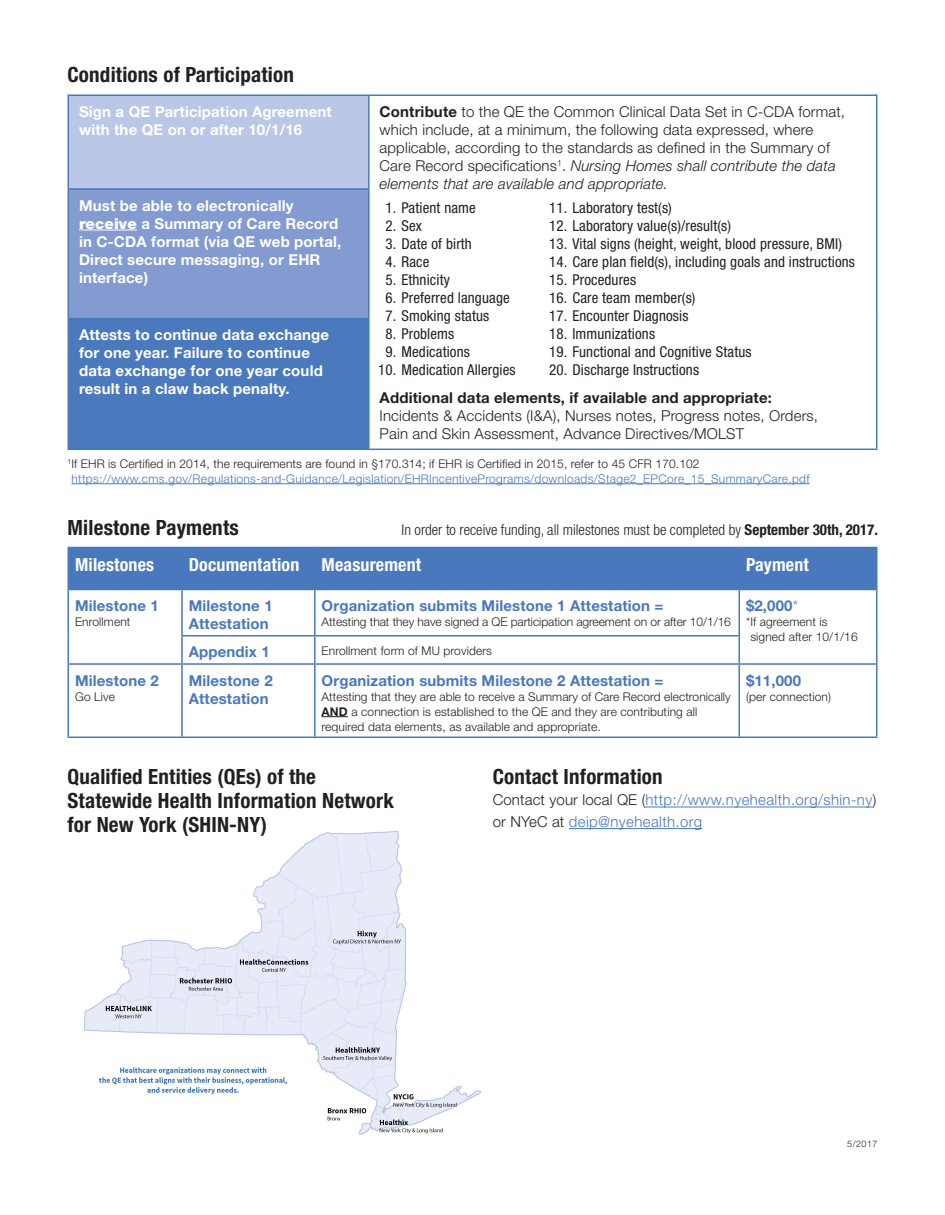
<style>
.page{position:relative;width:945px;height:1215px;background:#fff}
.page>*{position:absolute;margin:0;border:0;box-sizing:border-box;transform-origin:0 0}
.t1{font:700 condensed 21px/24px "Helvetica Neue LT Std";letter-spacing:.01em;color:#231f20}
.t2{font:700 condensed 18px "Helvetica Neue LT Std";letter-spacing:.01em;color:#fff}
.t3{font:condensed 15px "Helvetica Neue LT Std";letter-spacing:.01em;color:#231f20}
.t4{font:300 15px/18px "Helvetica Neue LT Std";letter-spacing:.01em;color:#231f20}
.t5{font:700 15px/18px "Helvetica Neue LT Std";letter-spacing:.01em;color:#fff}
.t6{font:700 15px/18px "Helvetica Neue LT Std";letter-spacing:.01em;color:#4978bc}
.t7{font:300 15px/21.6px "Helvetica Neue LT Std";letter-spacing:.025em;color:#4978bc}
.t8{font:300 condensed 15px "Helvetica Neue LT Std";color:#231f20}
.t9{font:700 15px "Helvetica Neue LT Std";letter-spacing:.01em;color:#231f20}
.t10{font:300 12px/15px "Helvetica Neue LT Std";letter-spacing:.01em;color:#231f20}
.t11{font:300 12px/15px "Helvetica Neue LT Std";letter-spacing:.025em;color:#4978bc}
.t12{font:300 9px "Helvetica Neue LT Std";color:#231f20}
.s1{font-weight:700}
.s2{font-style:italic}
.s3{font-weight:900}
.s4{color:#231f20}
.s5{font-weight:300}
</style>
<div class="page">
<img style="left:83px;top:831px;width:398px;height:304px">
<div style="left:69px;top:548px;width:807px;height:41px;background:#4978bc"></div>
<hr style="left:68px;top:547px;width:114px;height:1px;background:#4978bc">
<hr style="left:68px;top:548px;width:1px;height:41px;background:#4978bc">
<hr style="left:182px;top:547px;width:133px;height:1px;background:#4978bc">
<hr style="left:181px;top:548px;width:2px;height:41px;background:#4978bc">
<hr style="left:315px;top:547px;width:424px;height:1px;background:#4978bc">
<hr style="left:314px;top:548px;width:2px;height:41px;background:#4978bc">
<hr style="left:739px;top:547px;width:139px;height:1px;background:#4978bc">
<hr style="left:739px;top:548px;width:1px;height:41px;background:#4978bc">
<hr style="left:876px;top:548px;width:2px;height:41px;background:#4978bc">
<hr style="left:68px;top:589px;width:114px;height:1px;background:#4978bc">
<hr style="left:68px;top:590px;width:1px;height:46px;background:#4978bc">
<hr style="left:182px;top:589px;width:133px;height:1px;background:#4978bc">
<hr style="left:181px;top:590px;width:2px;height:45px;background:#4978bc">
<hr style="left:315px;top:589px;width:424px;height:1px;background:#4978bc">
<hr style="left:314px;top:590px;width:2px;height:45px;background:#4978bc">
<hr style="left:739px;top:589px;width:139px;height:1px;background:#4978bc">
<hr style="left:739px;top:590px;width:1px;height:45px;background:#4978bc">
<hr style="left:876px;top:590px;width:2px;height:46px;background:#4978bc">
<svg style="left:68px;top:636px;width:1px;height:27px"></svg>
<hr style="left:181px;top:635px;width:134px;height:2px;background:#4978bc">
<hr style="left:181px;top:637px;width:2px;height:26px;background:#4978bc">
<hr style="left:315px;top:635px;width:425px;height:2px;background:#4978bc">
<hr style="left:314px;top:637px;width:2px;height:26px;background:#4978bc">
<svg style="left:739px;top:637px;width:1px;height:26px"></svg>
<hr style="left:876px;top:636px;width:2px;height:27px;background:#4978bc">
<hr style="left:68px;top:663px;width:114px;height:2px;background:#4978bc">
<hr style="left:68px;top:665px;width:1px;height:72px;background:#4978bc">
<hr style="left:182px;top:663px;width:133px;height:2px;background:#4978bc">
<hr style="left:181px;top:665px;width:2px;height:72px;background:#4978bc">
<hr style="left:315px;top:663px;width:424px;height:2px;background:#4978bc">
<hr style="left:314px;top:665px;width:2px;height:72px;background:#4978bc">
<hr style="left:739px;top:663px;width:139px;height:2px;background:#4978bc">
<hr style="left:739px;top:665px;width:1px;height:72px;background:#4978bc">
<hr style="left:876px;top:665px;width:2px;height:72px;background:#4978bc">
<hr style="left:68px;top:737px;width:810px;height:1px;background:#4978bc">
<svg style="left:322px;top:716px;width:26px;height:1px"></svg>
<hr style="left:645px;top:807px;width:228px;height:1px;background:#4978bc">
<hr style="left:569px;top:828px;width:133px;height:1px;background:#4978bc">
<div style="left:68px;top:95px;width:301px;height:94px;background:#bbc7e6"></div>
<div style="left:68px;top:189px;width:301px;height:130px;background:#839bd0"></div>
<div style="left:68px;top:319px;width:301px;height:130px;background:#4b79bd"></div>
<hr style="left:68px;top:94px;width:301px;height:2px;background:#4978bc">
<hr style="left:68px;top:96px;width:1px;height:92px;background:#4978bc">
<hr style="left:369px;top:94px;width:509px;height:2px;background:#4978bc">
<hr style="left:368px;top:96px;width:2px;height:92px;background:#4978bc">
<hr style="left:876px;top:96px;width:2px;height:93px;background:#4978bc">
<hr style="left:68px;top:188px;width:302px;height:2px;background:#4978bc">
<hr style="left:68px;top:190px;width:1px;height:128px;background:#4978bc">
<hr style="left:368px;top:190px;width:2px;height:128px;background:#4978bc">
<hr style="left:876px;top:189px;width:2px;height:130px;background:#4978bc">
<hr style="left:68px;top:318px;width:302px;height:1px;background:#4978bc">
<hr style="left:368px;top:319px;width:2px;height:130px;background:#4978bc">
<hr style="left:876px;top:319px;width:2px;height:130px;background:#4978bc">
<hr style="left:68px;top:449px;width:810px;height:1px;background:#4978bc">
<hr style="left:79px;top:230px;width:58px;height:1px;background:#fff">
<hr style="left:71px;top:483px;width:739px;height:1px;background:#4978bc">
<h1 class="t1" style="left:68px;top:65px;width:228px">Conditions of Participation</h1>
<p class="t5" style="left:79px;top:104px;width:254px">Sign a QE Participation Agreement with the QE on or after 10/1/16</p>
<p class="t4" style="left:380px;top:104px;width:467px"><span class="s1">Contribute</span> to the QE the Common Clinical Data Set in C-CDA format, which include, at a minimum, the following data expressed, where applicable, according to the standards as defined in the Summary of Care Record specifications<sup>1</sup>. <span class="s2">Nursing Homes shall contribute the data elements that are available and appropriate.</span></p>
<p class="t5" style="left:79px;top:198px;width:264px">Must be able to electronically <span class="s3">receive</span> a Summary of Care Record in C-CDA format (via QE web portal,<br>Direct secure messaging, or EHR interface)</p>
<p class="t5" style="left:79px;top:327px;width:252px">Attests to continue data exchange for one year. Failure to continue data exchange for one year could result in a claw back penalty.</p>
<p class="t3" style="left:385px;top:202px;width:92px">1. Patient name</p>
<p class="t3" style="left:385px;top:220px;width:38px">2. Sex</p>
<p class="t3" style="left:385px;top:238px;width:88px">3. Date of birth</p>
<p class="t3" style="left:385px;top:256px;width:45px">4. Race</p>
<p class="t3" style="left:385px;top:274px;width:66px">5. Ethnicity</p>
<p class="t3" style="left:385px;top:292px;width:126px">6. Preferred language</p>
<p class="t3" style="left:385px;top:310px;width:105px">7. Smoking status</p>
<p class="t3" style="left:385px;top:328px;width:70px">8. Problems</p>
<p class="t3" style="left:385px;top:346px;width:86px">9. Medications</p>
<p class="t3" style="left:378px;top:364px;width:139px">10. Medication Allergies</p>
<p class="t3" style="left:549px;top:202px;width:124px">11. Laboratory test(s)</p>
<p class="t3" style="left:549px;top:220px;width:183px">12. Laboratory value(s)/result(s)</p>
<p class="t3" style="left:549px;top:238px;width:294px">13. Vital signs (height, weight, blood pressure, BMI)</p>
<p class="t3" style="left:549px;top:256px;width:307px">14. Care plan field(s), including goals and instructions</p>
<p class="t3" style="left:549px;top:274px;width:89px">15. Procedures</p>
<p class="t3" style="left:549px;top:292px;width:148px">16. Care team member(s)</p>
<p class="t3" style="left:549px;top:310px;width:141px">17. Encounter Diagnosis</p>
<p class="t3" style="left:549px;top:328px;width:108px">18. Immunizations</p>
<p class="t3" style="left:549px;top:346px;width:204px">19. Functional and Cognitive Status</p>
<p class="t3" style="left:549px;top:364px;width:152px">20. Discharge Instructions</p>
<p class="t9" style="left:380px;top:392px;width:394px">Additional data elements, if available and appropriate:</p>
<p class="t4" style="left:380px;top:408px;width:440px">Incidents &amp; Accidents (I&amp;A), Nurses notes, Progress notes, Orders,<br>Pain and Skin Assessment, Advance Directives/MOLST</p>
<p class="t11" style="left:71px;top:457px;width:740px;text-indent:-4px"><sup>1</sup> <span class="s4">If EHR is Certified in 2014, the requirements are found in §170.314; if EHR is Certified in 2015, refer to 45 CFR 170.102 </span>https://www.cms.gov/Regulations-and-Guidance/Legislation/EHRIncentivePrograms/downloads/Stage2_EPCore_15_SummaryCare.pdf</p>
<h1 class="t1" style="left:68px;top:517px;width:173px">Milestone Payments</h1>
<p class="t8" style="left:402px;top:524px;width:478px">In order to receive funding, all milestones must be completed by <span class="s1">September 30th, 2017.</span></p>
<p class="t2" style="left:75px;top:558px;width:81px">Milestones</p>
<p class="t2" style="left:189px;top:558px;width:234px">Documentation Measurement</p>
<p class="t2" style="left:746px;top:558px;width:64px">Payment</p>
<p class="t6" style="left:75px;top:598px;width:85px">Milestone 1</p>
<p class="t10" style="left:75px;top:615px;width:57px">Enrollment</p>
<p class="t6" style="left:746px;top:598px;width:54px">$2,000<span class="s5">*</span></p>
<p class="t10" style="left:750px;top:615px;width:109px;text-indent:-4px">* If agreement is signed after 10/1/16</p>
<p class="t6" style="left:189px;top:598px;width:85px">Milestone 1<br>Attestation</p>
<p class="t6" style="left:322px;top:598px;width:344px">Organization submits Milestone 1 Attestation =</p>
<p class="t10" style="left:322px;top:615px;width:411px">Attesting that they have signed a QE participation agreement on or after 10/1/16</p>
<p class="t6" style="left:75px;top:673px;width:85px">Milestone 2</p>
<p class="t10" style="left:75px;top:690px;width:42px">Go Live</p>
<p class="t6" style="left:189px;top:644px;width:83px">Appendix 1</p>
<p class="t10" style="left:322px;top:645px;width:172px">Enrollment form of MU providers</p>
<p class="t6" style="left:189px;top:673px;width:85px">Milestone 2<br>Attestation</p>
<p class="t6" style="left:322px;top:673px;width:344px">Organization submits Milestone 2 Attestation =</p>
<p class="t10" style="left:322px;top:690px;width:411px">Attesting that they are able to receive a Summary of Care Record electronically<br><span class="s1">AND</span> a connection is established to the QE and they are contributing all required data elements, as available and appropriate.</p>
<p class="t6" style="left:746px;top:673px;width:57px">$11,000</p>
<p class="t10" style="left:746px;top:690px;width:86px">(per connection)</p>
<h1 class="t1" style="left:68px;top:767px;width:328px">Qualified Entities (QEs) of the<br>Statewide Health Information Network for New York (SHIN-NY)</h1>
<h1 class="t1" style="left:493px;top:767px;width:171px">Contact Information</h1>
<p class="t7" style="left:493px;top:791px;width:385px"><span class="s4">Contact your local QE (</span>http://www.nyehealth.org/shin-ny<span class="s4">) or NYeC at</span> deip@nyehealth.org</p>
<p class="t12" style="left:847px;top:1141px;width:32px">5/2017</p>
</div>
